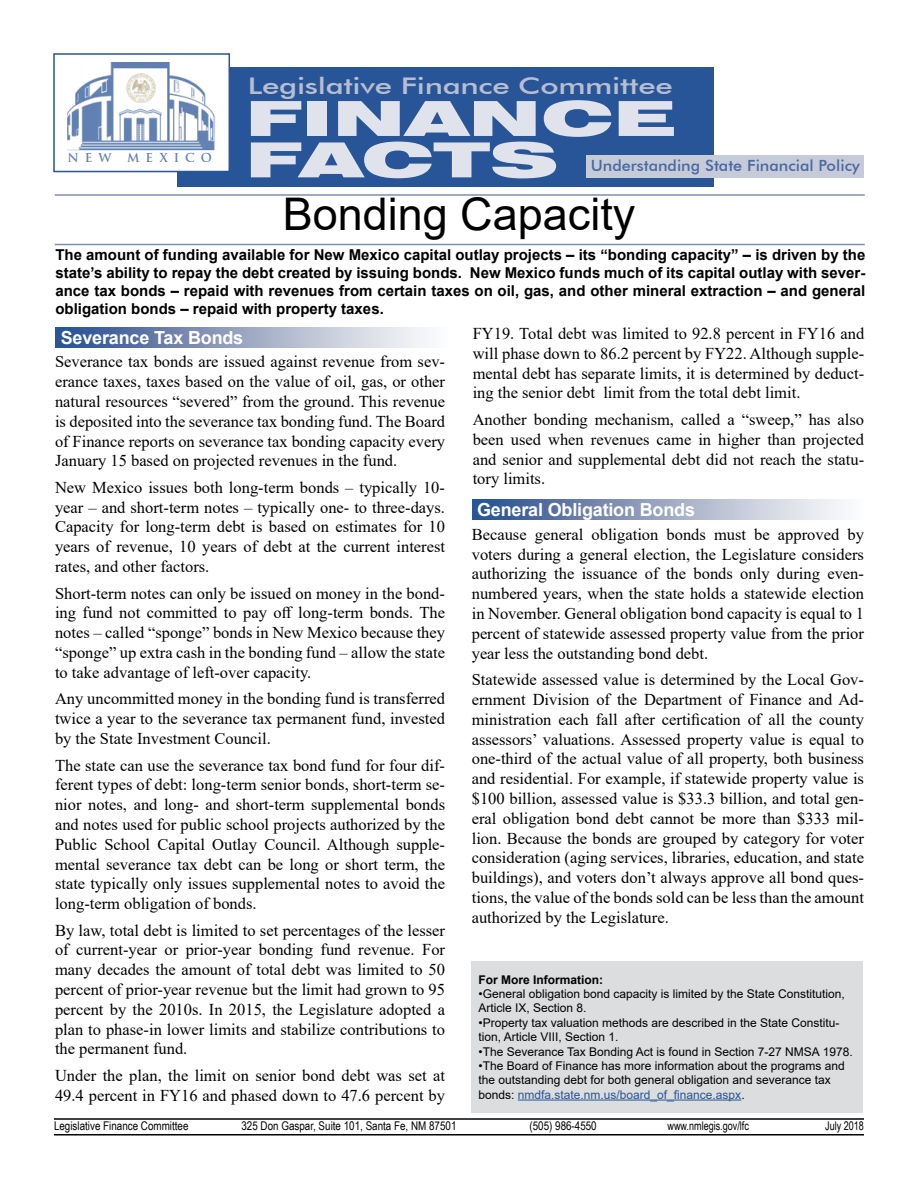
<style>
.page{position:relative;width:918px;height:1188px;background:#fff}
.page>*{position:absolute;margin:0;border:0;box-sizing:border-box;transform-origin:0 0}
.t1{font:900 expanded 48.3px/41.4px "Swiss 721 BT";color:#e0e3eb;scale:1.45 1}
.t2{font:45px "Arial";color:#000}
.t3{font:500 22.95px "Futura BT";letter-spacing:-.01em;color:#b7bed1;scale:1.36 1}
.t4{font:700 18px "Arial";letter-spacing:-.01em;color:#fff}
.t5{font:16.5px/19.8px "Times New Roman";color:#000;text-align:justify}
.t6{font:500 15.45px "Futura BT";color:#4b689f;scale:1.05 1}
.t7{font:700 15px/18px "Arial";color:#000;text-align:justify}
.t8{font:12px/14.4px "Arial";color:#000}
.t9{font:12px "Arial Narrow";color:#000}
.t10{font:12px "Arial Narrow";color:#000;scale:.92 1}
.t11{font:700 12px "Arial";color:#000}
.t12{font:700 12px "Trajan";letter-spacing:.5em;color:#285597}
.s1{color:#285597}
</style>
<div class="page">
<div style="left:177px;top:68px;width:537px;height:119px;background:#285597"></div>
<hr style="left:55px;top:244px;width:810px;height:1px;background:#7d8db2">
<hr style="left:54px;top:1118px;width:810px;height:2px;background:#000">
<div style="left:586px;top:155px;width:278px;height:22px;background:#c6cbda"></div>
<hr style="left:54px;top:1134px;width:810px;height:2px;background:#000">
<div style="left:53px;top:53px;width:177px;height:119px;background:#fff;border:2px solid #285597"></div>
<img style="left:68px;top:62px;width:148px;height:89px">
<hr style="left:55px;top:194px;width:810px;height:2px;background:#7d8db2">
<div style="left:472px;top:961px;width:391px;height:151px;background:#dcddde"></div>
<hr style="left:518px;top:1100px;width:223px;height:1px;background:#285597">
<div style="left:56px;top:328px;width:392px;height:20px;background:linear-gradient(to right,#2b4e8d,#fffffd)"></div>
<div style="left:472px;top:500px;width:392px;height:20px;background:linear-gradient(to right,#2b4e8d,#fffffd)"></div>
<p class="t12" style="left:68px;top:150px;width:45px">NEW</p>
<p class="t12" style="left:127px;top:150px;width:86px">MEXICO</p>
<h3 class="t3" style="left:248px;top:72px;width:314px">Legislative Finance Committee</h3>
<h1 class="t1" style="left:245px;top:98px;width:298px">FINANCE<br>FACTS</h1>
<p class="t6" style="left:591px;top:156px;width:257px">Understanding State Financial Policy</p>
<h2 class="t2" style="left:283px;top:183px;width:354px">Bonding Capacity</h2>
<p class="t7" style="left:55px;top:246px;width:812px">The amount of funding available for New Mexico capital outlay projects – its “bonding capacity” – is driven by the state’s ability to repay the debt created by issuing bonds. New Mexico funds much of its capital outlay with sever&shy;ance tax bonds – repaid with revenues from certain taxes on oil, gas, and other mineral extraction – and general obligation bonds – repaid with property taxes.</p>
<p class="t4" style="left:61px;top:325px;width:184px">Severance Tax Bonds</p>
<p class="t5" style="left:55px;top:351px;width:392px">Severance tax bonds are issued against revenue from sev&shy;erance taxes, taxes based on the value of oil, gas, or other natural resources “severed” from the ground. This revenue is deposited into the severance tax bonding fund. The Board of Finance reports on severance tax bonding capacity every January 15 based on projected revenues in the fund.</p>
<p class="t5" style="left:55px;top:477px;width:392px">New Mexico issues both long-term bonds – typically 10- year – and short-term notes – typically one- to three-days.<br>Capacity for long-term debt is based on estimates for 10 years of revenue, 10 years of debt at the current interest rates, and other factors.</p>
<p class="t5" style="left:55px;top:583px;width:392px">Short-term notes can only be issued on money in the bond&shy;ing fund not committed to pay off long-term bonds. The notes – called “sponge” bonds in New Mexico because they “sponge” up extra cash in the bonding fund – allow the state to take advantage of left-over capacity.</p>
<p class="t5" style="left:55px;top:688px;width:392px">Any uncommitted money in the bonding fund is transferred twice a year to the severance tax permanent fund, invested by the State Investment Council.</p>
<p class="t5" style="left:55px;top:755px;width:392px">The state can use the severance tax bond fund for four dif&shy;ferent types of debt: long-term senior bonds, short-term se&shy;nior notes, and long- and short-term supplemental bonds and notes used for public school projects authorized by the Public School Capital Outlay Council. Although supple&shy;mental severance tax debt can be long or short term, the state typically only issues supplemental notes to avoid the long-term obligation of bonds.</p>
<p class="t5" style="left:55px;top:920px;width:392px">By law, total debt is limited to set percentages of the lesser of current-year or prior-year bonding fund revenue. For many decades the amount of total debt was limited to 50 percent of prior-year revenue but the limit had grown to 95 percent by the 2010s. In 2015, the Legislature adopted a plan to phase-in lower limits and stabilize contributions to the permanent fund.</p>
<p class="t5" style="left:55px;top:1065px;width:392px">Under the plan, the limit on senior bond debt was set at<br>49.4 percent in FY16 and phased down to 47.6 percent by</p>
<p class="t5" style="left:473px;top:323px;width:393px">FY19. Total debt was limited to 92.8 percent in FY16 and will phase down to 86.2 percent by FY22. Although supple&shy;mental debt has separate limits, it is determined by deduct&shy;ing the senior debt limit from the total debt limit.</p>
<p class="t5" style="left:473px;top:409px;width:393px">Another bonding mechanism, called a “sweep,” has also been used when revenues came in higher than projected and senior and supplemental debt did not reach the statu&shy;tory limits.</p>
<p class="t4" style="left:477px;top:497px;width:219px">General Obligation Bonds</p>
<p class="t5" style="left:472px;top:524px;width:394px">Because general obligation bonds must be approved by voters during a general election, the Legislature considers authorizing the issuance of the bonds only during even&shy;numbered years, when the state holds a statewide election in November. General obligation bond capacity is equal to 1 percent of statewide assessed property value from the prior year less the outstanding bond debt.</p>
<p class="t5" style="left:472px;top:669px;width:394px">Statewide assessed value is determined by the Local Gov&shy;ernment Division of the Department of Finance and Ad&shy;ministration each fall after certification of all the county assessors’ valuations. Assessed property value is equal to one-third of the actual value of all property, both business and residential. For example, if statewide property value is $100 billion, assessed value is $33.3 billion, and total gen&shy;eral obligation bond debt cannot be more than $333 mil&shy;lion. Because the bonds are grouped by category for voter consideration (aging services, libraries, education, and state buildings), and voters don’t always approve all bond ques&shy;tions, the value of the bonds sold can be less than the amount authorized by the Legislature.</p>
<p class="t11" style="left:478px;top:971px;width:126px">For More Information:</p>
<p class="t8" style="left:478px;top:986px;width:368px">•General obligation bond capacity is limited by the State Constitution,<br>Article IX, Section 8.</p>
<p class="t8" style="left:478px;top:1015px;width:363px">•Property tax valuation methods are described in the State Constitu&shy;tion, Article VIII, Section 1.</p>
<p class="t8" style="left:478px;top:1044px;width:376px">•The Severance Tax Bonding Act is found in Section 7-27 NMSA 1978.</p>
<p class="t8" style="left:478px;top:1058px;width:368px">•The Board of Finance has more information about the programs and the outstanding debt for both general obligation and severance tax bonds: <span class="s1">nmdfa.state.nm.us/board_of_finance.aspx</span>.</p>
<p class="t9" style="left:54px;top:1117px;width:136px">Legislative Finance Committee</p>
<p class="t9" style="left:242px;top:1117px;width:217px">325 Don Gaspar, Suite 101, Santa Fe, NM 87501</p>
<p class="t9" style="left:530px;top:1117px;width:69px">(505) 986-4550</p>
<p class="t10" style="left:668px;top:1117px;width:90px">www.nmlegis.gov/lfc</p>
<p class="t10" style="left:825px;top:1117px;width:44px">July 2018</p>
</div>
